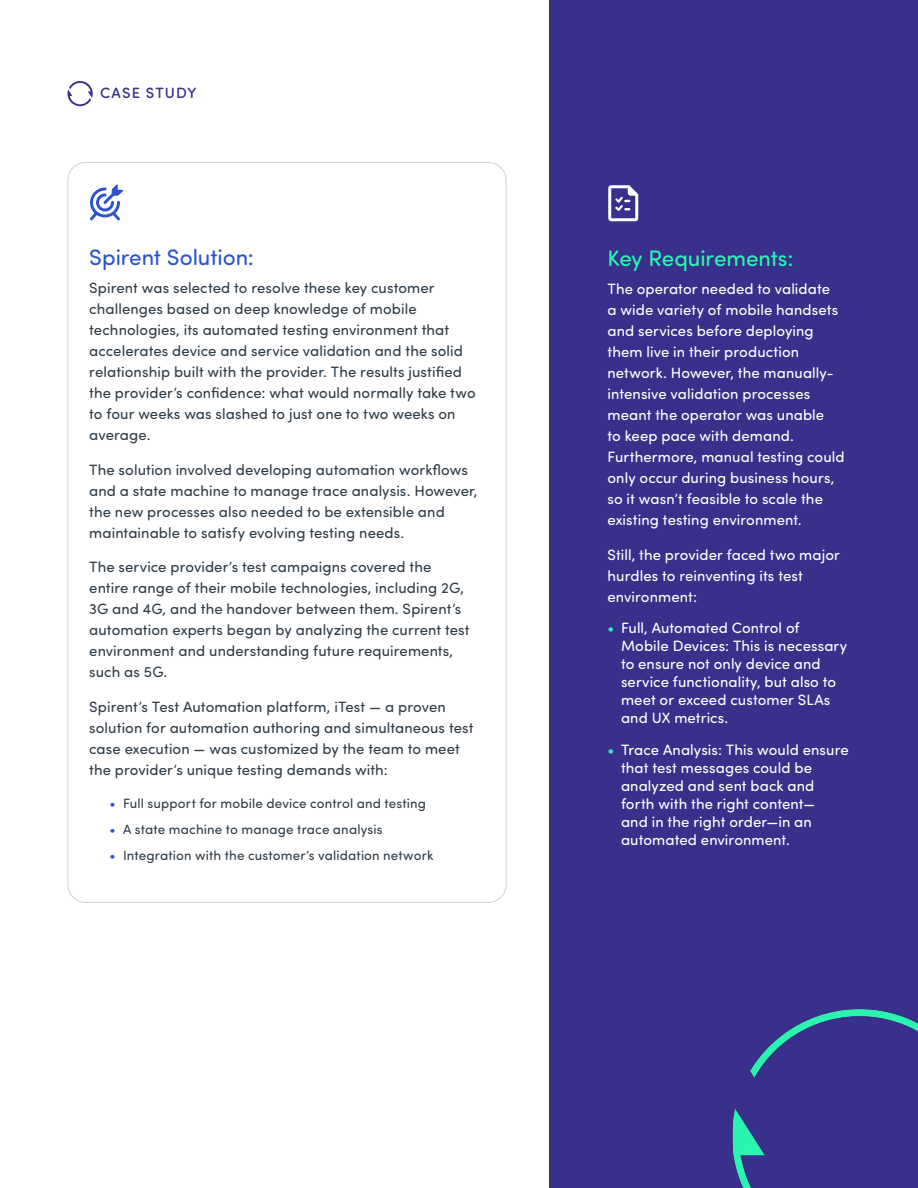
<style>
.page{position:relative;width:918px;height:1188px;background:#fff}
.page>*{position:absolute;margin:0;border:0;box-sizing:border-box;transform-origin:0 0}
.Sidebar_Heading_2{font:22.5px "Sofia Pro Soft";letter-spacing:-.005em;color:#2c54cd}
.Sidebar_Heading_2-2{font:22.5px "Sofia Pro Soft";letter-spacing:-.005em;color:#2af6b0}
.Sidebar-_Body_text{font:15px/21px "Sofia Pro Soft";letter-spacing:.005em;color:#323e48}
.Sidebar-_Body_text-2{font:15px/21px "Sofia Pro Soft";letter-spacing:.005em;color:#fff}
.t1{font:500 15px "Sofia Pro Soft";letter-spacing:.075em;color:#39308c}
.t2{font:13.5px "Sofia Pro Soft";letter-spacing:.01em;color:#323e48}
.s1{color:#2c54cd}
.s2{color:#2af6b0}
</style>
<div class="page">
<svg style="left:68px;top:81px;width:25px;height:25px"></svg>
<svg style="left:90px;top:184px;width:33px;height:36px"></svg>
<div style="left:550px;top:0;width:368px;height:1188px;background:#39308c"></div>
<svg style="left:608px;top:185px;width:30px;height:36px"></svg>
<img style="left:733px;top:1009px;width:185px;height:179px">
<p class="t1" style="left:100px;top:82px;width:98px">CASE STUDY</p>
<p class="Sidebar_Heading_2" style="left:89px;top:242px;width:166px">Spirent Solution:</p>
<p class="Sidebar-_Body_text" style="left:89px;top:277px;width:388px">Spirent was selected to resolve these key customer challenges based on deep knowledge of mobile technologies, its automated testing environment that accelerates device and service validation and the solid relationship built with the provider. The results justified the provider’s confidence: what would normally take two to four weeks was slashed to just one to two weeks on average.</p>
<p class="Sidebar-_Body_text" style="left:89px;top:458px;width:390px">The solution involved developing automation workflows and a state machine to manage trace analysis. However, the new processes also needed to be extensible and maintainable to satisfy evolving testing needs.</p>
<p class="Sidebar-_Body_text" style="left:89px;top:556px;width:382px">The service provider’s test campaigns covered the entire range of their mobile technologies, including 2G, 3G and 4G, and the handover between them. Spirent’s automation experts began by analyzing the current test environment and understanding future requirements, such as 5G.</p>
<p class="Sidebar-_Body_text" style="left:89px;top:695px;width:386px">Spirent’s Test Automation platform, iTest — a proven solution for automation authoring and simultaneous test case execution — was customized by the team to meet the provider’s unique testing demands with:</p>
<p class="t2" style="left:110px;top:794px;width:318px"><span class="s1">•</span> Full support for mobile device control and testing</p>
<p class="t2" style="left:110px;top:820px;width:275px"><span class="s1">•</span> A state machine to manage trace analysis</p>
<p class="t2" style="left:110px;top:846px;width:325px"><span class="s1">•</span> Integration with the customer’s validation network</p>
<p class="Sidebar_Heading_2-2" style="left:608px;top:243px;width:187px">Key Requirements:</p>
<p class="Sidebar-_Body_text-2" style="left:608px;top:278px;width:239px">The operator needed to validate<br>a wide variety of mobile handsets and services before deploying them live in their production network. However, the manually&shy;intensive validation processes meant the operator was unable<br>to keep pace with demand.<br>Furthermore, manual testing could only occur during business hours, so it wasn’t feasible to scale the existing testing environment.</p>
<p class="Sidebar-_Body_text-2" style="left:608px;top:543px;width:234px">Still, the provider faced two major hurdles to reinventing its test environment:</p>
<p class="Sidebar-_Body_text-2" style="left:621px;top:618px;width:228px;line-height:18px;text-indent:-14px"><span class="s2">•</span> Full, Automated Control of<br>Mobile Devices: This is necessary to ensure not only device and service functionality, but also to meet or exceed customer SLAs and UX metrics.</p>
<p class="Sidebar-_Body_text-2" style="left:621px;top:740px;width:229px;line-height:18px;text-indent:-14px"><span class="s2">•</span> Trace Analysis: This would ensure that test messages could be analyzed and sent back and forth with the right content—<br>and in the right order—in an automated environment.</p>
</div>
